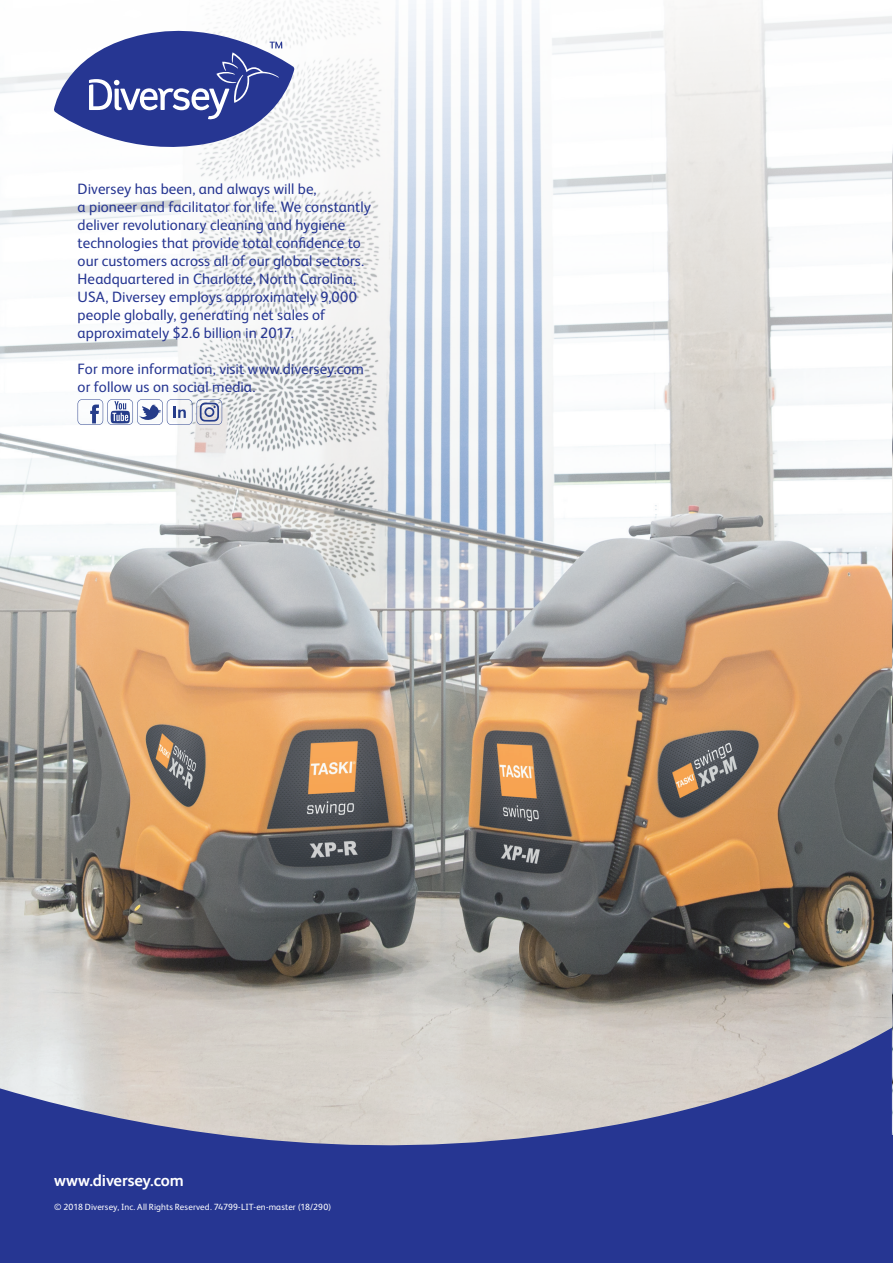
<style>
.page{position:relative;width:893px;height:1263px;background:#fff}
.page>*{position:absolute;margin:0;border:0;box-sizing:border-box;transform-origin:0 0}
.t1{font:700 16.5px "FS Albert Pro";letter-spacing:-.01em;color:#fff}
.t2{font:15px/18px "FS Albert Pro";letter-spacing:.005em;color:#263692}
.t3{font:9px "FS Albert Pro";letter-spacing:.01em;color:#fff}
</style>
<div class="page">
<img style="left:0;top:0;width:892px;height:1028px">
<img style="left:892px;top:150px;width:1px;height:847px">
<svg style="left:54px;top:19px;width:240px;height:139px"></svg>
<svg style="left:78px;top:399px;width:144px;height:26px"></svg>
<svg style="left:892px;top:997px;width:1px;height:138px"></svg>
<svg style="left:0;top:1028px;width:892px;height:156px;background:#8a8fb3"></svg>
<div style="left:0;top:1184px;width:893px;height:79px;background:#263692"></div>
<hr style="left:889px;top:1135px;width:4px;height:128px;background:#263692">
<p class="t2" style="left:78px;top:179px;width:295px">Diversey has been, and always will be,<br>a pioneer and facilitator for life. We constantly deliver revolutionary cleaning and hygiene technologies that provide total confidence to our customers across all of our global sectors.<br>Headquartered in Charlotte, North Carolina, USA, Diversey employs approximately 9,000 people globally, generating net sales of approximately $2.6 billion in 2017.</p>
<p class="t2" style="left:78px;top:359px;width:288px">For more information, visit www.diversey.com or follow us on social media.</p>
<p class="t1" style="left:54px;top:1169px;width:131px">www.diversey.com</p>
<p class="t3" style="left:54px;top:1200px;width:279px">© 2018 Diversey, Inc. All Rights Reserved. 74799-LIT-en-master (18/290)</p>
</div>
